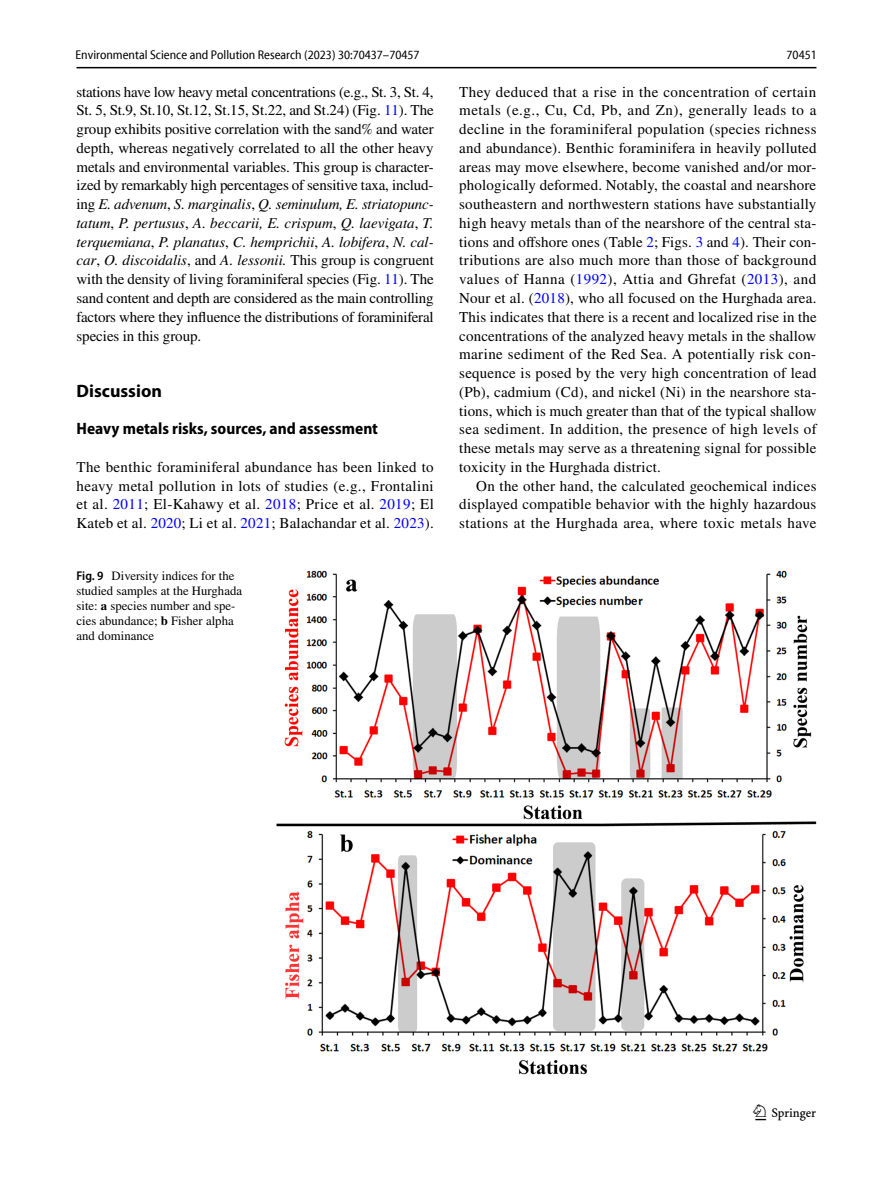
<style>
.page{position:relative;width:893px;height:1187px;background:#fff}
.page>*{position:absolute;margin:0;border:0;box-sizing:border-box;transform-origin:0 0}
.t1{font:22.5px "Springnew Regular 3";color:#000}
.t2{font:700 18px "Myriad Pro";color:#000}
.t3{font:700 semi-condensed 16.5px "Myriad Pro";color:#000}
.t4{font:15px/18.8px "STIX";letter-spacing:.015em;color:#000;text-align:justify}
.t5{font:12.75px/15px "STIX";color:#000}
.t6{font:semi-condensed 12.75px "Myriad Pro Unic";color:#000}
.s1{color:#00f}
.s2{font-style:italic}
.s3{font-family:"Myriad Pro";font-weight:600;font-stretch:semi-condensed}
.s4{font-weight:700}
</style>
<div class="page">
<hr style="left:77px;top:67px;width:739px;height:1px;background:#000">
<img style="left:276px;top:570px;width:540px;height:503px">
<p class="t6" style="left:76px;top:50px;width:346px">Environmental Science and Pollution Research (2023) 30:70437–70457</p>
<p class="t6" style="left:787px;top:50px;width:32px">70451</p>
<p class="t4" style="left:77px;top:83px;width:359px">stations have low heavy metal concentrations (e.g., St. 3, St. 4, St. 5, St.9, St.10, St.12, St.15, St.22, and St.24) (Fig. <span class="s1">11</span>). The group exhibits positive correlation with the sand% and water depth, whereas negatively correlated to all the other heavy metals and environmental variables. This group is character&shy;ized by remarkably high percentages of sensitive taxa, includ&shy;ing <span class="s2">E. advenum</span>, <span class="s2">S. marginalis</span>, <span class="s2">Q. seminulum, E. striatopunc&shy;tatum</span>, <span class="s2">P. pertusus</span>, <span class="s2">A. beccarii, E. crispum</span>, <span class="s2">Q. laevigata</span>, <span class="s2">T. terquemiana</span>, <span class="s2">P. planatus</span>, <span class="s2">C. hemprichii</span>, <span class="s2">A. lobifera</span>, <span class="s2">N. cal&shy;car</span>, <span class="s2">O. discoidalis</span>, and <span class="s2">A. lessonii.</span> This group is congruent with the density of living foraminiferal species (Fig. <span class="s1">11</span>). The sand content and depth are considered as the main controlling factors where they influence the distributions of foraminiferal species in this group.</p>
<p class="t2" style="left:77px;top:379px;width:87px">Discussion</p>
<p class="t3" style="left:77px;top:419px;width:303px">Heavy metals risks, sources, and assessment</p>
<p class="t4" style="left:77px;top:458px;width:359px">The benthic foraminiferal abundance has been linked to heavy metal pollution in lots of studies (e.g., Frontalini et al. <span class="s1">2011</span>; El-Kahawy et al. <span class="s1">2018</span>; Price et al. <span class="s1">2019</span>; El Kateb et al. <span class="s1">2020</span>; Li et al. <span class="s1">2021</span>; Balachandar et al. <span class="s1">2023</span>).</p>
<p class="t5" style="left:77px;top:569px;width:167px"><span class="s3">Fig. 9</span> Diversity indices for the studied samples at the Hurghada site: <span class="s4">a</span> species number and spe&shy;cies abundance; <span class="s4">b</span> Fisher alpha and dominance</p>
<p class="t4" style="left:459px;top:83px;width:359px">They deduced that a rise in the concentration of certain metals (e.g., Cu, Cd, Pb, and Zn), generally leads to a decline in the foraminiferal population (species richness and abundance). Benthic foraminifera in heavily polluted areas may move elsewhere, become vanished and/or mor&shy;phologically deformed. Notably, the coastal and nearshore southeastern and northwestern stations have substantially high heavy metals than of the nearshore of the central sta&shy;tions and offshore ones (Table <span class="s1">2</span>; Figs. <span class="s1">3</span> and <span class="s1">4</span>). Their con&shy;tributions are also much more than those of background values of Hanna (<span class="s1">1992</span>), Attia and Ghrefat (<span class="s1">2013</span>), and Nour et al. (<span class="s1">2018</span>), who all focused on the Hurghada area.<br>This indicates that there is a recent and localized rise in the concentrations of the analyzed heavy metals in the shallow marine sediment of the Red Sea. A potentially risk con&shy;sequence is posed by the very high concentration of lead (Pb), cadmium (Cd), and nickel (Ni) in the nearshore sta&shy;tions, which is much greater than that of the typical shallow sea sediment. In addition, the presence of high levels of these metals may serve as a threatening signal for possible toxicity in the Hurghada district.</p>
<p class="t4" style="left:459px;top:477px;width:359px;text-indent:17px">On the other hand, the calculated geochemical indices displayed compatible behavior with the highly hazardous stations at the Hurghada area, where toxic metals have</p>
<h1 class="t1" style="left:755px;top:1104px;width:62px">1 3</h1>
</div>
